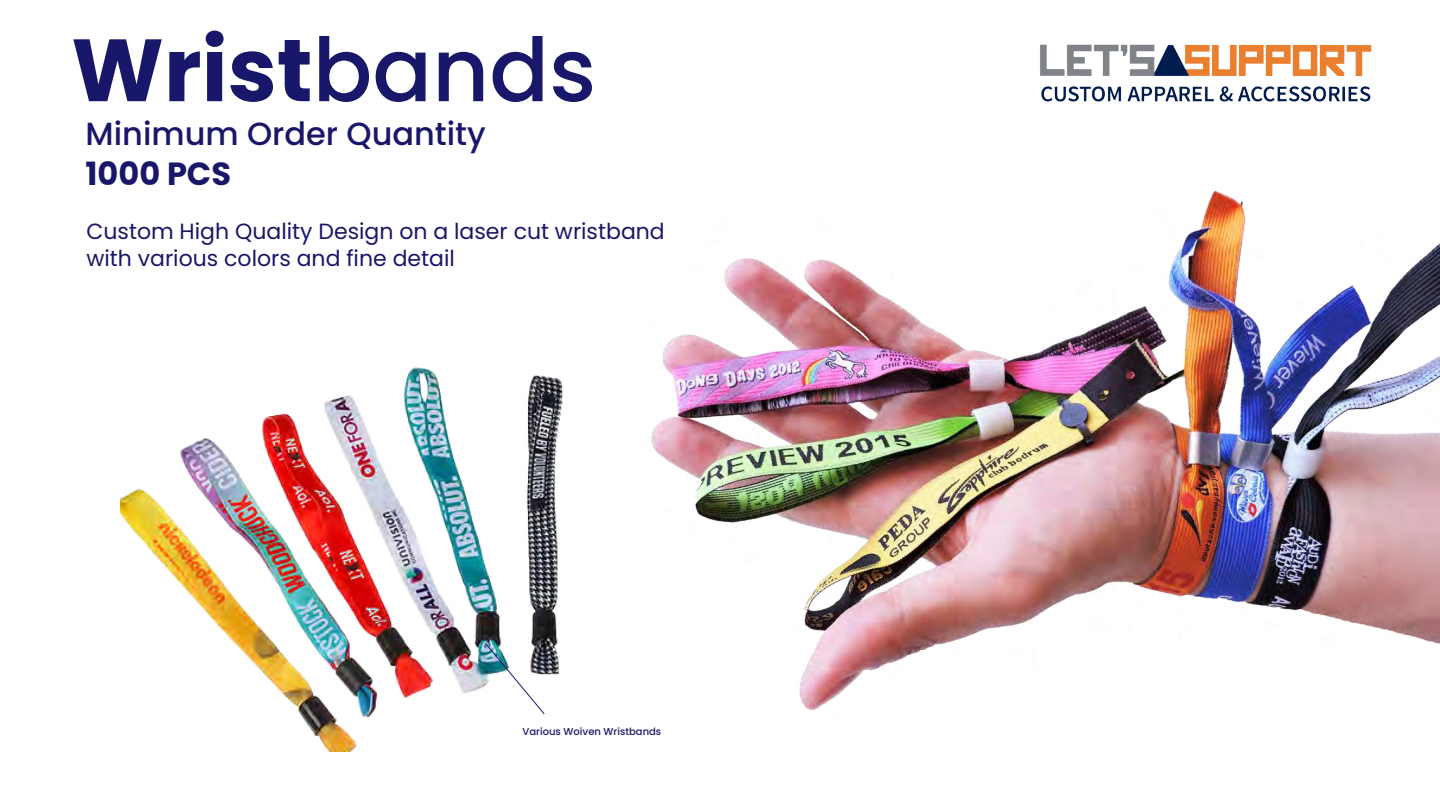
<style>
.page{position:relative;width:1440px;height:810px;background:#fff}
.page>*{position:absolute;margin:0;border:0;box-sizing:border-box;transform-origin:0 0}
.t1{font:700 88.2px "Poppins";color:#191769}
.t2{font:500 32px "Poppins";color:#191769}
.t3{font:700 32px "Poppins";color:#191769}
.t4{font:22px/26.4px "Poppins";color:#191769}
.t5{font:500 10px "Poppins";color:#191769}
.s1{font-weight:500}
</style>
<div class="page">
<img style="left:651px;top:190px;width:789px;height:521px">
<img style="left:121px;top:367px;width:442px;height:385px">
<img style="left:1040px;top:44px;width:332px;height:58px">
<img style="left:484px;top:642px;width:62px;height:73px">
<h1 class="t1" style="left:71px;top:19px;width:527px">Wrist<span class="s1">bands</span></h1>
<h2 class="t2" style="left:86px;top:115px;width:402px">Minimum Order Quantity</h2>
<h2 class="t3" style="left:86px;top:155px;width:147px">1000 PCS</h2>
<p class="t4" style="left:86px;top:219px;width:580px">Custom High Quality Design on a laser cut wristband with various colors and fine detail</p>
<p class="t5" style="left:523px;top:726px;width:140px">Various Woiven Wristbands</p>
</div>
